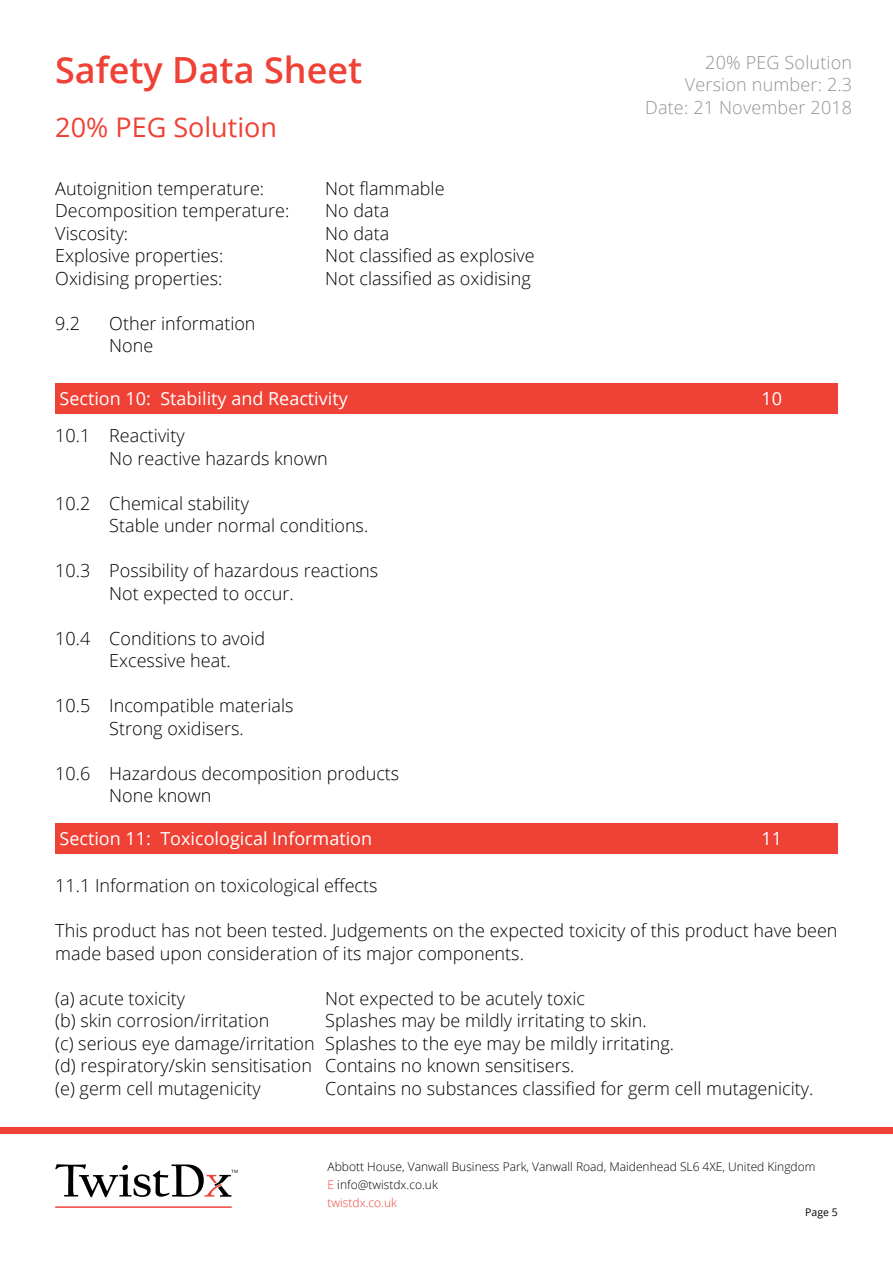
<style>
.page{position:relative;width:893px;height:1263px;background:#fff}
.page>*{position:absolute;margin:0;border:0;box-sizing:border-box;transform-origin:0 0}
.t1{font:600 36px "Open Sans";color:#ef4135}
.t2{font:27px "Open Sans";color:#ef4135}
.t3{font:300 18px/22.5px "Open Sans";color:#000}
.t4{font:18px "Open Sans";color:#fff}
.t5{font:300 18px/22.5px "Open Sans";letter-spacing:.01em;color:#919396;text-align:right}
.t6{font:300 12px/18px "Open Sans";color:#000}
.t7{font:10.5px "Open Sans";color:#000}
.t8{font:4.5px "Open Sans";color:#000}
.s1{color:#ef4135}
</style>
<div class="page">
<div style="left:0;top:1127px;width:893px;height:6px;background:#ef4135"></div>
<svg style="left:55px;top:1164px;width:176px;height:33px"></svg>
<hr style="left:55px;top:1207px;width:177px;height:1px;background:#ef4135">
<div style="left:55px;top:383px;width:783px;height:30px;background:#ef4135"></div>
<div style="left:55px;top:823px;width:783px;height:30px;background:#ef4135"></div>
<h1 class="t1" style="left:55px;top:45px;width:309px">Safety Data Sheet</h1>
<h2 class="t2" style="left:55px;top:108px;width:223px">20% PEG Solution</h2>
<p class="t3" style="left:55px;top:176px;width:210px">Autoignition temperature:</p>
<p class="t3" style="left:325px;top:176px;width:121px">Not flammable</p>
<p class="t3" style="left:55px;top:199px;width:235px">Decomposition temperature:</p>
<p class="t3" style="left:325px;top:199px;width:66px">No data</p>
<p class="t3" style="left:55px;top:221px;width:74px">Viscosity:</p>
<p class="t3" style="left:325px;top:221px;width:66px">No data</p>
<p class="t3" style="left:55px;top:244px;width:170px">Explosive properties:</p>
<p class="t3" style="left:325px;top:244px;width:211px">Not classified as explosive</p>
<p class="t3" style="left:55px;top:266px;width:169px">Oxidising properties:</p>
<p class="t3" style="left:325px;top:266px;width:207px">Not classified as oxidising</p>
<p class="t3" style="left:55px;top:311px;width:26px">9.2</p>
<p class="t3" style="left:109px;top:311px;width:148px">Other information<br>None</p>
<p class="t5" style="left:645px;top:50px;width:209px">20% PEG Solution<br>Version number: 2.3<br>Date: 21 November 2018</p>
<p class="t4" style="left:60px;top:386px;width:290px">Section 10: Stability and Reactivity</p>
<p class="t4" style="left:762px;top:386px;width:22px">10</p>
<p class="t3" style="left:109px;top:424px;width:220px;text-indent:-54px">10.1 Reactivity<br>No reactive hazards known</p>
<p class="t3" style="left:109px;top:491px;width:261px;text-indent:-54px">10.2 Chemical stability<br>Stable under normal conditions.</p>
<p class="t3" style="left:109px;top:559px;width:271px;text-indent:-54px">10.3 Possibility of hazardous reactions<br>Not expected to occur.</p>
<p class="t3" style="left:109px;top:626px;width:157px;text-indent:-54px">10.4 Conditions to avoid<br>Excessive heat.</p>
<p class="t3" style="left:55px;top:694px;width:240px;text-align:center">10.5 Incompatible materials<br>Strong oxidisers.</p>
<p class="t3" style="left:109px;top:761px;width:292px;text-indent:-54px">10.6 Hazardous decomposition products<br>None known</p>
<p class="t4" style="left:60px;top:826px;width:314px">Section 11: Toxicological Information</p>
<p class="t4" style="left:762px;top:826px;width:22px">11</p>
<p class="t3" style="left:55px;top:874px;width:324px">11.1 Information on toxicological effects</p>
<p class="t3" style="left:55px;top:919px;width:784px">This product has not been tested. Judgements on the expected toxicity of this product have been made based upon consideration of its major components.</p>
<p class="t3" style="left:55px;top:986px;width:131px">(a) acute toxicity</p>
<p class="t3" style="left:325px;top:986px;width:261px">Not expected to be acutely toxic</p>
<p class="t3" style="left:55px;top:1009px;width:216px">(b) skin corrosion/irritation</p>
<p class="t3" style="left:55px;top:1009px;width:620px;text-indent:270px">Splashes may be mildly irritating to skin.<br>(c) serious eye damage/irritation Splashes to the eye may be mildly irritating. (d) respiratory/skin sensitisation Contains no known sensitisers.<br>(e) germ cell mutagenicity</p>
<p class="t3" style="left:325px;top:1076px;width:490px">Contains no substances classified for germ cell mutagenicity.</p>
<p class="t8" style="left:232px;top:1168px;width:8px">TM</p>
<p class="t6" style="left:328px;top:1157px;width:489px">Abbott House, Vanwall Business Park, Vanwall Road, Maidenhead SL6 4XE, United Kingdom<br><span class="s1">E</span> info@twistdx.co.uk<br><span class="s1">twistdx.co.uk</span></p>
<p class="t7" style="left:805px;top:1205px;width:34px">Page 5</p>
</div>
